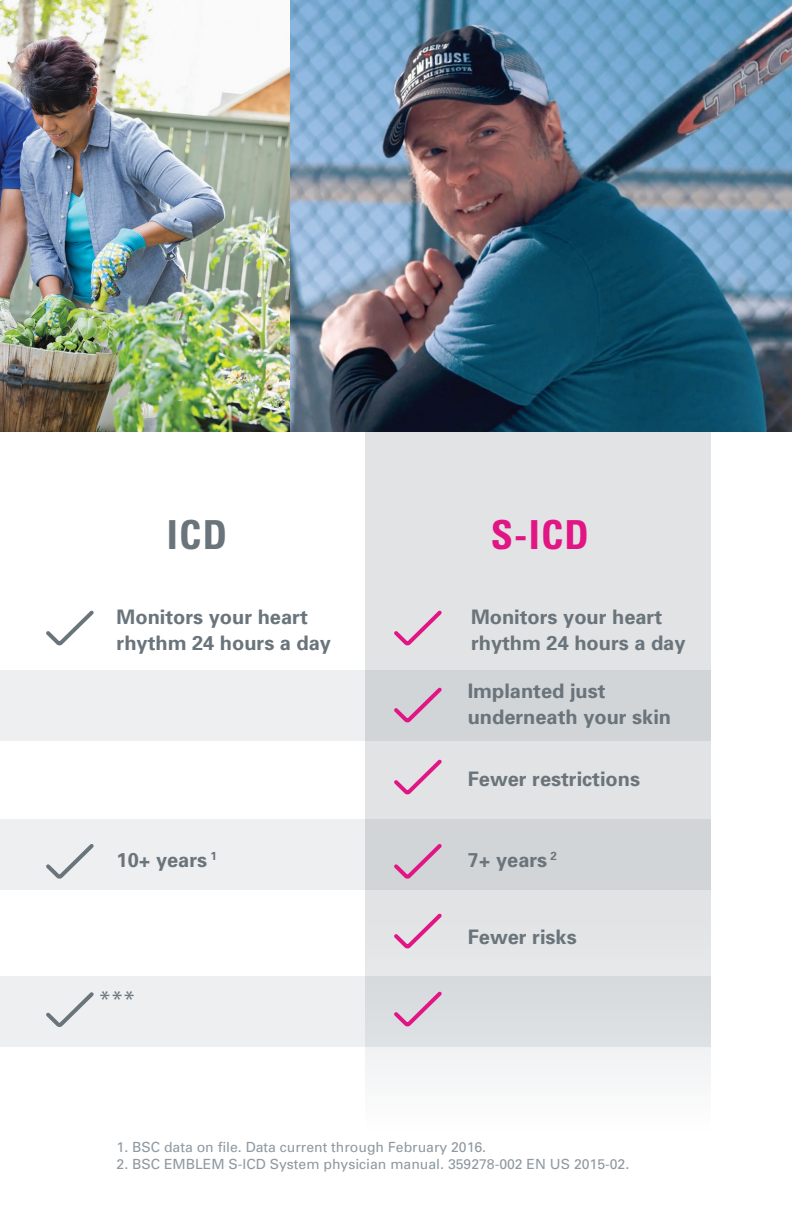
<style>
.page{position:relative;width:792px;height:1224px;background:#fff}
.page>*{position:absolute;margin:0;border:0;box-sizing:border-box;transform-origin:0 0}
.t1{font:700 condensed 40px "Univers";color:#e11584}
.t2{font:700 condensed 40px "Univers";color:#6a747b}
.t3{font:22px "Univers";color:#6a747b}
.t4{font:700 20px/26px "Univers";color:#6a747b}
.t5{font:14px "Univers";color:#8f99a1}
</style>
<div class="page">
<svg style="left:365px;top:431px;width:346px;height:645px;background:#e2e4e5"></svg>
<div style="left:0;top:670px;width:711px;height:71px;background:linear-gradient(to right,#f4f6f8,#cacfd2)"></div>
<div style="left:0;top:819px;width:711px;height:71px;background:linear-gradient(to right,#f4f6f8,#cacfd2)"></div>
<div style="left:0;top:976px;width:711px;height:71px;background:linear-gradient(to right,#f2f4f5,#d6dadd)"></div>
<img style="left:289px;top:0;width:503px;height:431px">
<img style="left:0;top:0;width:289px;height:431px">
<svg style="left:390px;top:607px;width:55px;height:42px;background:#e1ccda"></svg>
<svg style="left:390px;top:684px;width:55px;height:42px;background:#d2bfce"></svg>
<svg style="left:390px;top:756px;width:55px;height:42px;background:#e1ccda"></svg>
<svg style="left:390px;top:840px;width:55px;height:43px;background:#d2c0ce"></svg>
<svg style="left:42px;top:840px;width:55px;height:43px;background:#dee1e4"></svg>
<svg style="left:42px;top:989px;width:55px;height:42px;background:#dee1e4"></svg>
<svg style="left:46px;top:610px;width:48px;height:36px"></svg>
<svg style="left:390px;top:910px;width:55px;height:42px;background:#e1cdda"></svg>
<svg style="left:390px;top:988px;width:55px;height:42px;background:#dac7d6"></svg>
<h1 class="t2" style="left:167px;top:511px;width:62px">ICD</h1>
<h1 class="t1" style="left:491px;top:511px;width:100px">S-ICD</h1>
<p class="t4" style="left:117px;top:604px;width:216px">Monitors your heart rhythm 24 hours a day</p>
<p class="t4" style="left:471px;top:604px;width:216px">Monitors your heart rhythm 24 hours a day</p>
<p class="t4" style="left:468px;top:678px;width:205px">Implanted just underneath your skin</p>
<p class="t4" style="left:117px;top:847px;width:102px">10+ years <sup>1</sup></p>
<p class="t3" style="left:99px;top:986px;width:38px">***</p>
<p class="t4" style="left:468px;top:766px;width:174px">Fewer restrictions</p>
<p class="t4" style="left:468px;top:847px;width:91px">7+ years <sup>2</sup></p>
<p class="t4" style="left:468px;top:924px;width:110px">Fewer risks</p>
<p class="t5" style="left:117px;top:1139px;width:371px">1. BSC data on file. Data current through February 2016.</p>
<p class="t5" style="left:117px;top:1156px;width:514px">2. BSC EMBLEM S-ICD System physician manual. 359278-002 EN US 2015-02.</p>
</div>
